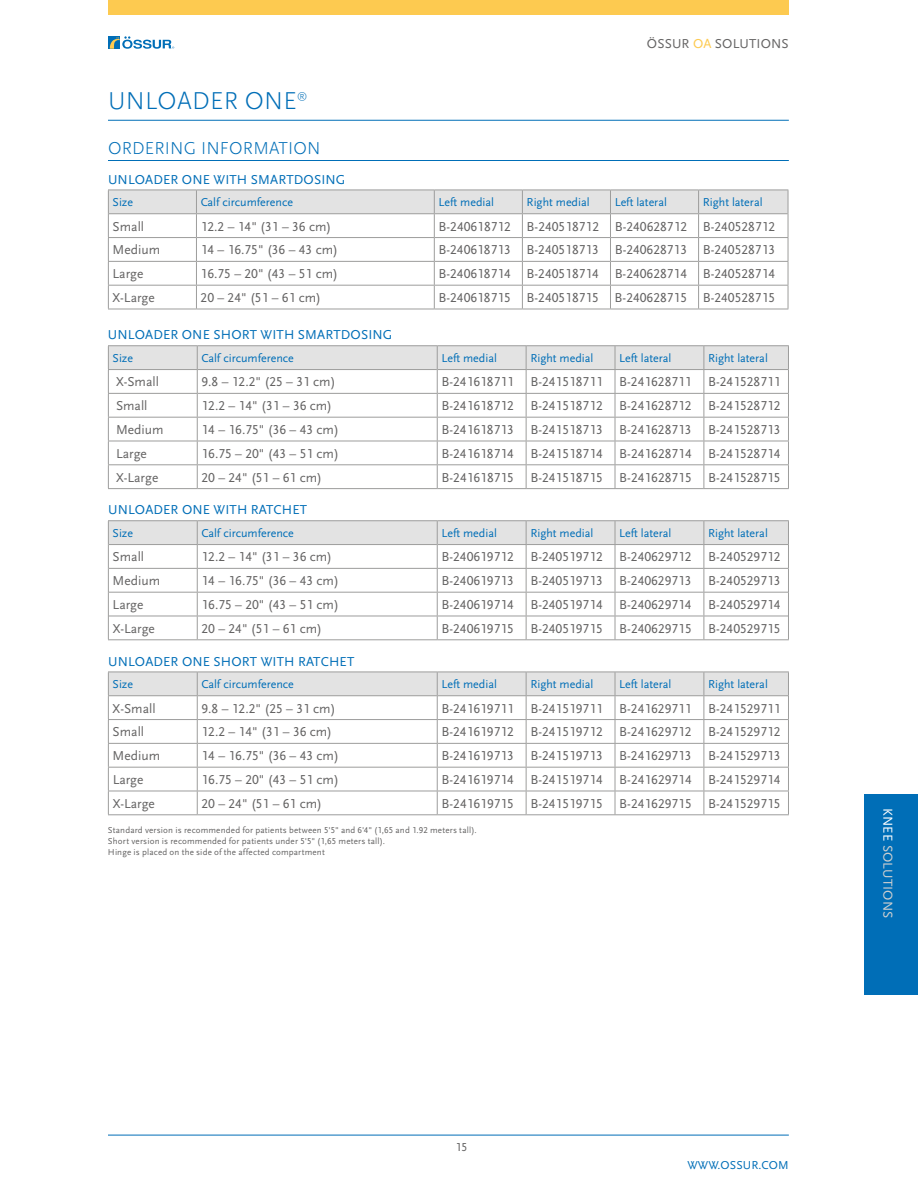
<style>
.page{position:relative;width:918px;height:1188px;background:#fff}
.page>*{position:absolute;margin:0;border:0;box-sizing:border-box;transform-origin:0 0}
.t1{font:300 25.5px "Scala Sans OT";letter-spacing:.01em;color:#006eb7}
.t2{font:300 18px "Scala Sans OT";letter-spacing:.01em;color:#006eb7}
.t3{font:13.5px "Scala Sans OT";color:#646363}
.t4{font:13.5px "Scala Sans OT";letter-spacing:.01em;color:#006eb7}
.t5{font:13.5px "Scala Sans OT";letter-spacing:.01em;color:#d0d0d0}
.t6{font:12px "Scala Sans OT";color:#006eb7}
.t7{font:12px "Scala Sans OT";color:#646363}
.t8{font:300 10.5px "Scala Sans OT";color:#006eb7}
.t9{font:9px/10.8px "Scala Sans OT";letter-spacing:.02em;color:#646363}
.s1{color:#fdca50}
.s2{color:#fff}
</style>
<div class="page">
<hr style="left:108px;top:1135px;width:681px;height:1px;background:#006eb7">
<svg style="left:108px;top:36px;width:12px;height:13px"></svg>
<svg style="left:110px;top:36px;width:64px;height:13px"></svg>
<div style="left:108px;top:0;width:681px;height:15px;background:#fdca50"></div>
<div style="left:864px;top:795px;width:54px;height:200px;background:#006eb7"></div>
<hr style="left:108px;top:120px;width:681px;height:1px;background:#006eb7">
<hr style="left:108px;top:160px;width:681px;height:1px;background:#006eb7">
<svg style="left:108px;top:190px;width:681px;height:119px"></svg>
<hr style="left:108px;top:309px;width:88px;height:1px;background:#9d9d9c">
<hr style="left:196px;top:309px;width:238px;height:1px;background:#9d9d9c">
<hr style="left:434px;top:309px;width:88px;height:1px;background:#9d9d9c">
<hr style="left:522px;top:309px;width:88px;height:1px;background:#9d9d9c">
<hr style="left:610px;top:309px;width:89px;height:1px;background:#9d9d9c">
<hr style="left:699px;top:309px;width:89px;height:1px;background:#9d9d9c">
<hr style="left:108px;top:488px;width:89px;height:1px;background:#9d9d9c">
<hr style="left:437px;top:488px;width:89px;height:1px;background:#9d9d9c">
<hr style="left:526px;top:488px;width:89px;height:1px;background:#9d9d9c">
<hr style="left:615px;top:488px;width:89px;height:1px;background:#9d9d9c">
<hr style="left:704px;top:488px;width:85px;height:1px;background:#9d9d9c">
<hr style="left:108px;top:345px;width:89px;height:1px;background:#9d9d9c">
<hr style="left:197px;top:345px;width:240px;height:1px;background:#9d9d9c">
<hr style="left:437px;top:345px;width:89px;height:1px;background:#9d9d9c">
<hr style="left:526px;top:345px;width:89px;height:1px;background:#9d9d9c">
<hr style="left:615px;top:345px;width:89px;height:1px;background:#9d9d9c">
<hr style="left:704px;top:345px;width:85px;height:1px;background:#9d9d9c">
<svg style="left:108px;top:346px;width:681px;height:142px"></svg>
<hr style="left:197px;top:488px;width:240px;height:1px;background:#9d9d9c">
<hr style="left:108px;top:520px;width:89px;height:1px;background:#9d9d9c">
<hr style="left:197px;top:520px;width:240px;height:1px;background:#9d9d9c">
<hr style="left:108px;top:639px;width:89px;height:1px;background:#9d9d9c">
<hr style="left:197px;top:639px;width:240px;height:1px;background:#9d9d9c">
<hr style="left:437px;top:639px;width:89px;height:1px;background:#9d9d9c">
<hr style="left:526px;top:639px;width:89px;height:1px;background:#9d9d9c">
<hr style="left:615px;top:639px;width:89px;height:1px;background:#9d9d9c">
<hr style="left:704px;top:639px;width:85px;height:1px;background:#9d9d9c">
<hr style="left:437px;top:520px;width:89px;height:1px;background:#9d9d9c">
<hr style="left:526px;top:520px;width:89px;height:1px;background:#9d9d9c">
<hr style="left:615px;top:520px;width:89px;height:1px;background:#9d9d9c">
<hr style="left:704px;top:520px;width:85px;height:1px;background:#9d9d9c">
<svg style="left:108px;top:521px;width:681px;height:118px"></svg>
<hr style="left:108px;top:814px;width:89px;height:1px;background:#9d9d9c">
<hr style="left:437px;top:814px;width:89px;height:1px;background:#9d9d9c">
<hr style="left:526px;top:814px;width:89px;height:1px;background:#9d9d9c">
<hr style="left:615px;top:814px;width:89px;height:1px;background:#9d9d9c">
<hr style="left:704px;top:814px;width:85px;height:1px;background:#9d9d9c">
<svg style="left:108px;top:672px;width:681px;height:142px"></svg>
<hr style="left:197px;top:814px;width:240px;height:1px;background:#9d9d9c">
<p class="t3" style="left:647px;top:36px;width:143px">ÖSSUR <span class="s1">OA</span> SOLUTIONS</p>
<h1 class="t1" style="left:108px;top:87px;width:190px">UNLOADER ONE</h1>
<p class="t8" style="left:297px;top:90px;width:12px">®</p>
<h2 class="t2" style="left:108px;top:138px;width:214px">ORDERING INFORMATION</h2>
<p class="t4" style="left:108px;top:172px;width:239px">UNLOADER ONE WITH SMARTDOSING</p>
<p class="t6" style="left:113px;top:196px;width:22px">Size</p>
<p class="t6" style="left:201px;top:196px;width:94px">Calf circumference</p>
<p class="t6" style="left:439px;top:196px;width:57px">Left medial</p>
<p class="t6" style="left:527px;top:196px;width:64px">Right medial</p>
<p class="t6" style="left:615px;top:196px;width:54px">Left lateral</p>
<p class="t6" style="left:703px;top:196px;width:61px">Right lateral</p>
<p class="t3" style="left:113px;top:219px;width:33px">Small</p>
<p class="t3" style="left:201px;top:219px;width:132px">12.2 – 14" (31 – 36 cm)</p>
<p class="t3" style="left:439px;top:219px;width:338px">B-240618712 B-240518712 B-240628712 B-240528712</p>
<p class="t3" style="left:113px;top:243px;width:49px">Medium</p>
<p class="t3" style="left:201px;top:243px;width:139px">14 – 16.75" (36 – 43 cm)</p>
<p class="t3" style="left:439px;top:243px;width:338px">B-240618713 B-240518713 B-240628713 B-240528713</p>
<p class="t3" style="left:113px;top:267px;width:32px">Large</p>
<p class="t3" style="left:201px;top:267px;width:139px">16.75 – 20" (43 – 51 cm)</p>
<p class="t3" style="left:439px;top:267px;width:338px">B-240618714 B-240518714 B-240628714 B-240528714</p>
<p class="t3" style="left:113px;top:290px;width:44px">X-Large</p>
<p class="t3" style="left:201px;top:290px;width:122px">20 – 24" (51 – 61 cm)</p>
<p class="t3" style="left:438px;top:290px;width:338px">B-240618715 B-240518715 B-240628715 B-240528715</p>
<p class="t4" style="left:108px;top:328px;width:286px">UNLOADER ONE SHORT WITH SMARTDOSING</p>
<p class="t6" style="left:113px;top:352px;width:22px">Size</p>
<p class="t6" style="left:202px;top:352px;width:94px">Calf circumference</p>
<p class="t6" style="left:441px;top:352px;width:57px">Left medial</p>
<p class="t6" style="left:530px;top:352px;width:64px">Right medial</p>
<p class="t6" style="left:619px;top:352px;width:54px">Left lateral</p>
<p class="t6" style="left:708px;top:352px;width:61px">Right lateral</p>
<p class="t3" style="left:116px;top:375px;width:44px">X-Small</p>
<p class="t3" style="left:202px;top:375px;width:136px">9.8 – 12.2" (25 – 31 cm)</p>
<p class="t3" style="left:442px;top:375px;width:341px">B-241618711 B-241518711 B-241628711 B-241528711</p>
<p class="t3" style="left:116px;top:399px;width:33px">Small</p>
<p class="t3" style="left:202px;top:399px;width:132px">12.2 – 14" (31 – 36 cm)</p>
<p class="t3" style="left:442px;top:399px;width:341px">B-241618712 B-241518712 B-241628712 B-241528712</p>
<p class="t3" style="left:116px;top:422px;width:49px">Medium</p>
<p class="t3" style="left:202px;top:422px;width:139px">14 – 16.75" (36 – 43 cm)</p>
<p class="t3" style="left:442px;top:422px;width:341px">B-241618713 B-241518713 B-241628713 B-241528713</p>
<p class="t3" style="left:116px;top:446px;width:32px">Large</p>
<p class="t3" style="left:202px;top:446px;width:139px">16.75 – 20" (43 – 51 cm)</p>
<p class="t3" style="left:442px;top:446px;width:341px">B-241618714 B-241518714 B-241628714 B-241528714</p>
<p class="t3" style="left:116px;top:470px;width:44px">X-Large</p>
<p class="t3" style="left:202px;top:470px;width:122px">20 – 24" (51 – 61 cm)</p>
<p class="t3" style="left:442px;top:470px;width:341px">B-241618715 B-241518715 B-241628715 B-241528715</p>
<p class="t4" style="left:108px;top:503px;width:201px">UNLOADER ONE WITH RATCHET</p>
<p class="t6" style="left:113px;top:527px;width:22px">Size</p>
<p class="t6" style="left:202px;top:527px;width:94px">Calf circumference</p>
<p class="t6" style="left:441px;top:527px;width:57px">Left medial</p>
<p class="t6" style="left:530px;top:527px;width:64px">Right medial</p>
<p class="t6" style="left:619px;top:527px;width:54px">Left lateral</p>
<p class="t6" style="left:708px;top:527px;width:61px">Right lateral</p>
<p class="t3" style="left:113px;top:550px;width:33px">Small</p>
<p class="t3" style="left:202px;top:550px;width:132px">12.2 – 14" (31 – 36 cm)</p>
<p class="t3" style="left:442px;top:550px;width:341px">B-240619712 B-240519712 B-240629712 B-240529712</p>
<p class="t3" style="left:113px;top:574px;width:49px">Medium</p>
<p class="t3" style="left:202px;top:574px;width:139px">14 – 16.75" (36 – 43 cm)</p>
<p class="t3" style="left:442px;top:574px;width:341px">B-240619713 B-240519713 B-240629713 B-240529713</p>
<p class="t3" style="left:113px;top:597px;width:32px">Large</p>
<p class="t3" style="left:202px;top:597px;width:139px">16.75 – 20" (43 – 51 cm)</p>
<p class="t3" style="left:442px;top:597px;width:341px">B-240619714 B-240519714 B-240629714 B-240529714</p>
<p class="t3" style="left:113px;top:621px;width:44px">X-Large</p>
<p class="t3" style="left:202px;top:621px;width:122px">20 – 24" (51 – 61 cm)</p>
<p class="t3" style="left:442px;top:621px;width:341px">B-240619715 B-240519715 B-240629715 B-240529715</p>
<p class="t4" style="left:108px;top:654px;width:248px">UNLOADER ONE SHORT WITH RATCHET</p>
<p class="t6" style="left:113px;top:678px;width:22px">Size</p>
<p class="t6" style="left:202px;top:678px;width:94px">Calf circumference</p>
<p class="t6" style="left:441px;top:678px;width:57px">Left medial</p>
<p class="t6" style="left:530px;top:678px;width:64px">Right medial</p>
<p class="t6" style="left:619px;top:678px;width:54px">Left lateral</p>
<p class="t6" style="left:708px;top:678px;width:61px">Right lateral</p>
<p class="t3" style="left:113px;top:701px;width:44px">X-Small</p>
<p class="t3" style="left:202px;top:701px;width:136px">9.8 – 12.2" (25 – 31 cm)</p>
<p class="t3" style="left:442px;top:701px;width:341px">B-241619711 B-241519711 B-241629711 B-241529711</p>
<p class="t3" style="left:113px;top:725px;width:33px">Small</p>
<p class="t3" style="left:202px;top:725px;width:132px">12.2 – 14" (31 – 36 cm)</p>
<p class="t3" style="left:442px;top:725px;width:341px">B-241619712 B-241519712 B-241629712 B-241529712</p>
<p class="t3" style="left:113px;top:749px;width:49px">Medium</p>
<p class="t3" style="left:202px;top:749px;width:139px">14 – 16.75" (36 – 43 cm)</p>
<p class="t3" style="left:442px;top:749px;width:341px">B-241619713 B-241519713 B-241629713 B-241529713</p>
<p class="t3" style="left:113px;top:772px;width:32px">Large</p>
<p class="t3" style="left:202px;top:772px;width:139px">16.75 – 20" (43 – 51 cm)</p>
<p class="t3" style="left:442px;top:772px;width:341px">B-241619714 B-241519714 B-241629714 B-241529714</p>
<p class="t3" style="left:113px;top:796px;width:44px">X-Large</p>
<p class="t3" style="left:202px;top:796px;width:122px">20 – 24" (51 – 61 cm)</p>
<p class="t3" style="left:442px;top:796px;width:341px">B-241619715 B-241519715 B-241629715 B-241529715</p>
<p class="t9" style="left:108px;top:825px;width:370px">Standard version is recommended for patients between 5'5" and 6'4" (1,65 and 1.92 meters tall).<br>Short version is recommended for patients under 5'5" (1,65 meters tall).<br>Hinge is placed on the side of the affected compartment</p>
<p class="t7" style="left:455px;top:1141px;width:13px">15</p>
<p class="t6" style="left:687px;top:1158px;width:103px">WWW.OSSUR.COM</p>
<p class="t5" style="left:895px;top:808px;width:112px;rotate:90deg"><span class="s2">KNEE</span> SOLUTIONS</p>
</div>
